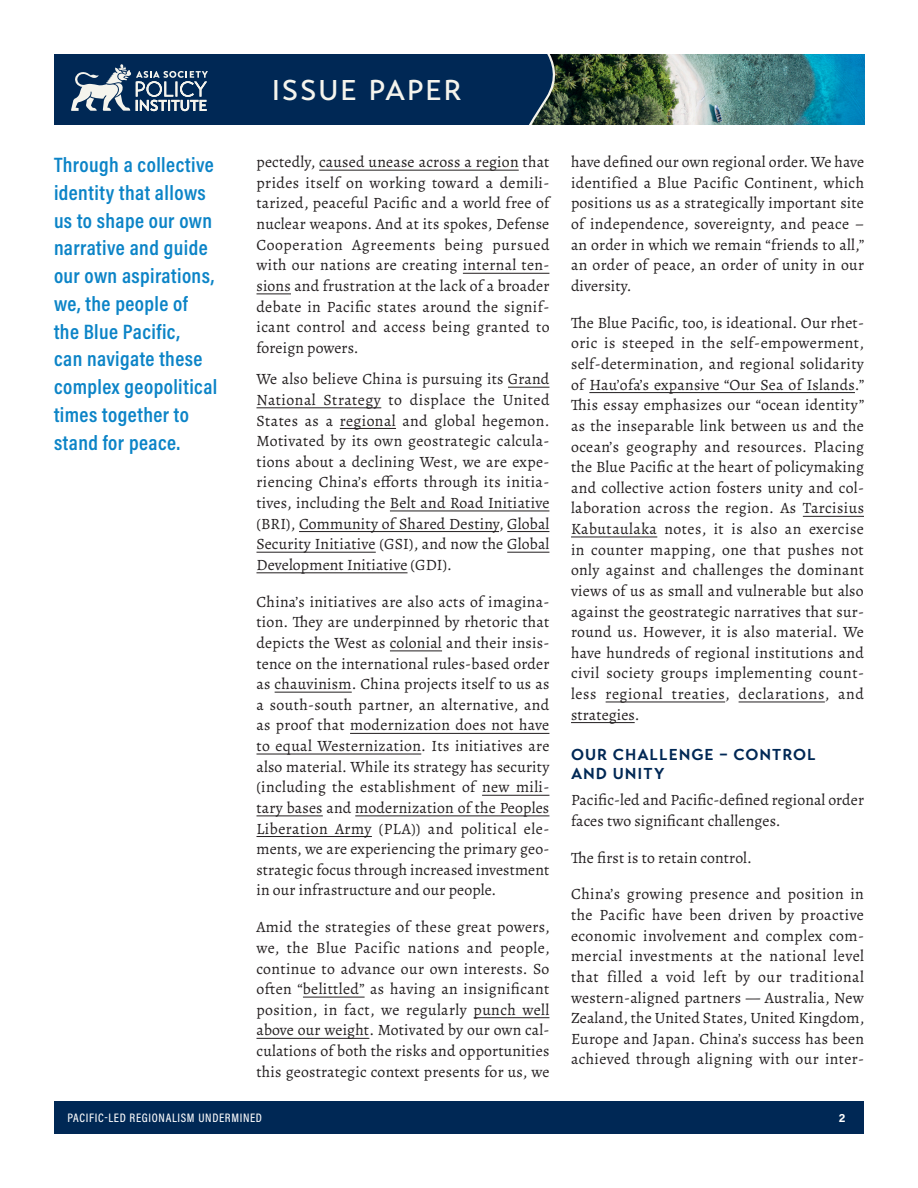
<style>
.page{position:relative;width:918px;height:1188px;background:#fff}
.page>*{position:absolute;margin:0;border:0;box-sizing:border-box;transform-origin:0 0}
.Banner_SML_header{font:500 28.5px "Transat Text";letter-spacing:.065em;color:#f5f4ed}
.pull_quote{font:600 21px/27.8px "Acumin Pro Cond";letter-spacing:.02em;color:#0c84c7}
.body_text{font:15.75px/20.7px "Alegreya";letter-spacing:.01em;color:#231f20;text-align:justify}
.All_Caps_subhead{font:700 15.75px/19.5px "Transat Text";letter-spacing:.06em;color:#002855}
.Paper_Title{font:500 12.3px "Acumin Pro Cond";letter-spacing:.055em;color:#fff}
.t1{font:700 12px "Acumin Pro";color:#fff}
</style>
<div class="page">
<img style="left:574px;top:54px;width:290px;height:71px">
<div style="left:54px;top:1102px;width:810px;height:32px;background:#002855"></div>
<svg style="left:515px;top:54px;width:59px;height:71px;background:#1e3948"></svg>
<div style="left:54px;top:54px;width:461px;height:71px;background:#002855"></div>
<svg style="left:71px;top:64px;width:137px;height:48px"></svg>
<hr style="left:319px;top:170px;width:200px;height:1px;background:#231f20">
<hr style="left:463px;top:273px;width:86px;height:1px;background:#231f20">
<hr style="left:256px;top:293px;width:35px;height:1px;background:#231f20">
<hr style="left:508px;top:387px;width:41px;height:1px;background:#231f20">
<hr style="left:256px;top:407px;width:125px;height:1px;background:#231f20">
<hr style="left:340px;top:428px;width:56px;height:1px;background:#231f20">
<hr style="left:390px;top:511px;width:159px;height:1px;background:#231f20">
<hr style="left:299px;top:531px;width:200px;height:1px;background:#231f20">
<hr style="left:507px;top:531px;width:42px;height:1px;background:#231f20">
<hr style="left:256px;top:552px;width:120px;height:1px;background:#231f20">
<hr style="left:507px;top:552px;width:42px;height:1px;background:#231f20">
<hr style="left:256px;top:572px;width:152px;height:1px;background:#231f20">
<hr style="left:390px;top:650px;width:52px;height:1px;background:#231f20">
<hr style="left:275px;top:692px;width:77px;height:1px;background:#231f20">
<hr style="left:350px;top:733px;width:199px;height:1px;background:#231f20">
<hr style="left:256px;top:754px;width:165px;height:1px;background:#231f20">
<hr style="left:482px;top:795px;width:67px;height:1px;background:#231f20">
<hr style="left:256px;top:815px;width:67px;height:1px;background:#231f20">
<hr style="left:355px;top:815px;width:194px;height:1px;background:#231f20">
<hr style="left:256px;top:836px;width:116px;height:1px;background:#231f20">
<hr style="left:303px;top:997px;width:62px;height:1px;background:#231f20">
<hr style="left:474px;top:1017px;width:75px;height:1px;background:#231f20">
<hr style="left:256px;top:1038px;width:113px;height:1px;background:#231f20">
<hr style="left:589px;top:392px;width:266px;height:1px;background:#231f20">
<hr style="left:803px;top:516px;width:61px;height:1px;background:#231f20">
<hr style="left:571px;top:537px;width:86px;height:1px;background:#231f20">
<hr style="left:606px;top:702px;width:119px;height:1px;background:#231f20">
<hr style="left:739px;top:702px;width:86px;height:1px;background:#231f20">
<hr style="left:571px;top:722px;width:64px;height:1px;background:#231f20">
<p class="pull_quote" style="left:54px;top:150px;width:165px">Through a collective identity that allows us to shape our own narrative and guide our own aspirations, we, the people of the Blue Pacific,<br>can navigate these complex geopolitical times together to stand for peace.</p>
<p class="Banner_SML_header" style="left:272px;top:73px;width:191px">ISSUE PAPER</p>
<p class="body_text" style="left:256px;top:152px;width:295px">pectedly, caused unease across a region that prides itself on working toward a demili&shy;tarized, peaceful Pacific and a world free of nuclear weapons. And at its spokes, Defense Cooperation Agreements being pursued with our nations are creating internal ten&shy;sions and frustration at the lack of a broader debate in Pacific states around the signif&shy;icant control and access being granted to foreign powers.</p>
<p class="body_text" style="left:256px;top:369px;width:295px">We also believe China is pursuing its Grand National Strategy to displace the United States as a regional and global hegemon.<br>Motivated by its own geostrategic calcula&shy;tions about a declining West, we are expe&shy;riencing China’s efforts through its initia&shy;tives, including the Belt and Road Initiative (BRI), Community of Shared Destiny, Global Security Initiative (GSI), and now the Global Development Initiative (GDI).</p>
<p class="body_text" style="left:256px;top:591px;width:295px">China’s initiatives are also acts of imagina&shy;tion. They are underpinned by rhetoric that depicts the West as colonial and their insis&shy;tence on the international rules-based order as chauvinism. China projects itself to us as a south-south partner, an alternative, and as proof that modernization does not have to equal Westernization. Its initiatives are also material. While its strategy has security (including the establishment of new mili&shy;tary bases and modernization of the Peoples Liberation Army (PLA)) and political ele&shy;ments, we are experiencing the primary geo&shy;strategic focus through increased investment in our infrastructure and our people.</p>
<p class="body_text" style="left:256px;top:917px;width:295px">Amid the strategies of these great powers, we, the Blue Pacific nations and people, continue to advance our own interests. So often “belittled” as having an insignificant position, in fact, we regularly punch well above our weight. Motivated by our own cal&shy;culations of both the risks and opportunities this geostrategic context presents for us, we</p>
<p class="body_text" style="left:571px;top:152px;width:295px">have defined our own regional order. We have identified a Blue Pacific Continent, which positions us as a strategically important site of independence, sovereignty, and peace – an order in which we remain “friends to all,” an order of peace, an order of unity in our diversity.</p>
<p class="body_text" style="left:571px;top:312px;width:295px">The Blue Pacific, too, is ideational. Our rhet&shy;oric is steeped in the self-empowerment, self-determination, and regional solidarity of Hau’ofa’s expansive “Our Sea of Islands.” This essay emphasizes our “ocean identity” as the inseparable link between us and the ocean’s geography and resources. Placing the Blue Pacific at the heart of policymaking and collective action fosters unity and col&shy;laboration across the region. As Tarcisius Kabutaulaka notes, it is also an exercise in counter mapping, one that pushes not only against and challenges the dominant views of us as small and vulnerable but also against the geostrategic narratives that sur&shy;round us. However, it is also material. We have hundreds of regional institutions and civil society groups implementing count&shy;less regional treaties, declarations, and strategies.</p>
<p class="All_Caps_subhead" style="left:571px;top:744px;width:246px">OUR CHALLENGE – CONTROL<br>AND UNITY</p>
<p class="body_text" style="left:571px;top:790px;width:294px">Pacific-led and Pacific-defined regional order faces two significant challenges.</p>
<p class="body_text" style="left:571px;top:847px;width:183px">The first is to retain control.</p>
<p class="body_text" style="left:571px;top:884px;width:295px">China’s growing presence and position in the Pacific have been driven by proactive economic involvement and complex com&shy;mercial investments at the national level that filled a void left by our traditional western-aligned partners — Australia, New Zealand, the United States, United Kingdom, Europe and Japan. China’s success has been achieved through aligning with our inter-</p>
<p class="Paper_Title" style="left:68px;top:1110px;width:196px">PACIFIC-LED REGIONALISM UNDERMINED</p>
<p class="t1" style="left:839px;top:1109px;width:8px">2</p>
</div>
